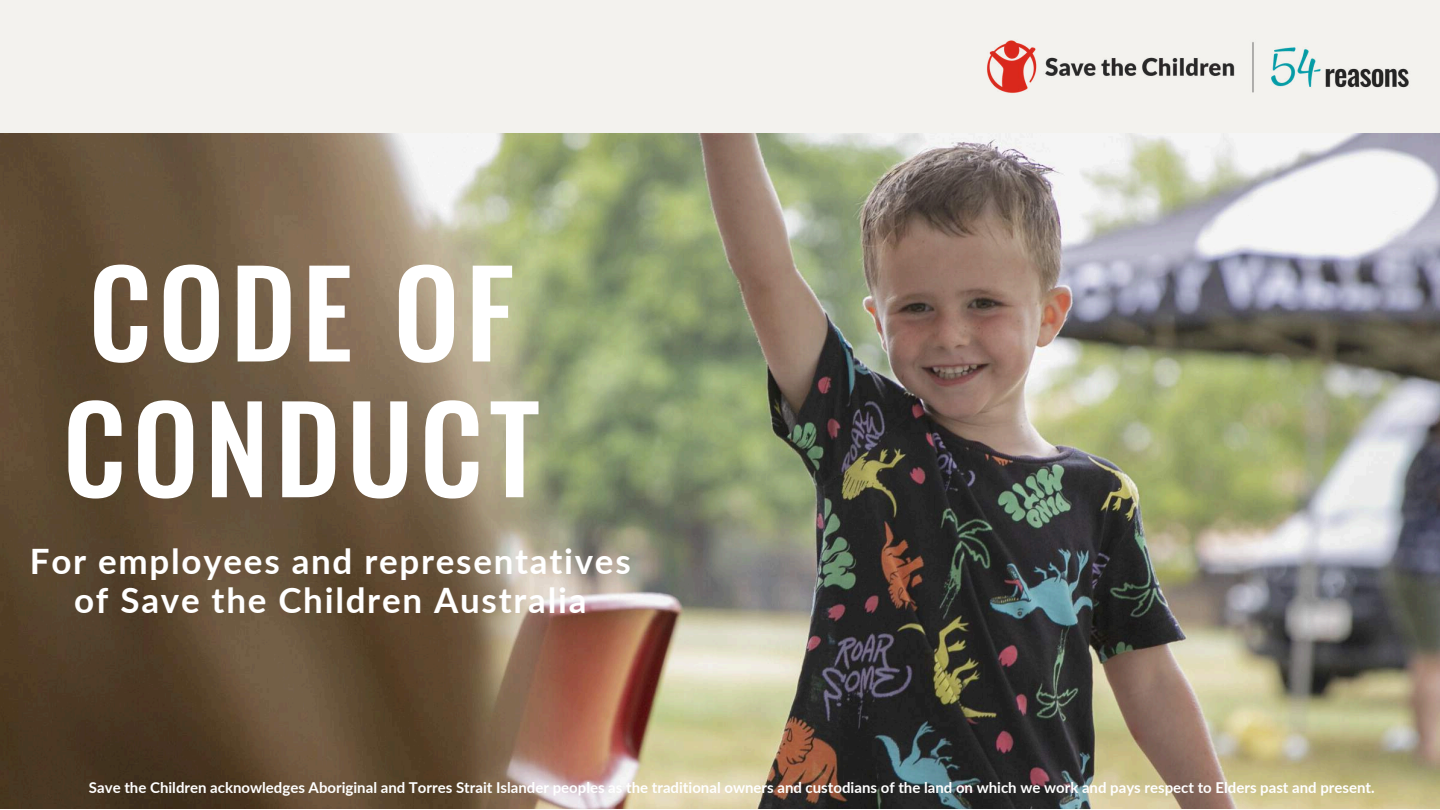
<style>
.page{position:relative;width:1440px;height:810px;background:#fff}
.page>*{position:absolute;margin:0;border:0;box-sizing:border-box;transform-origin:0 0}
.t1{font:500 118.3px/135.8px "Oswald";letter-spacing:.05em;color:#fff}
.t2{font:700 35px/39.8px "Lato";letter-spacing:.05em;color:#fff;text-align:center}
.t3{font:700 15px "Lato";color:#fff}
</style>
<div class="page">
<div style="left:0;top:0;width:1440px;height:134px;background:#f3f2ee"></div>
<img style="left:987px;top:40px;width:422px;height:53px">
<img style="left:0;top:134px;width:1440px;height:675px">
<h1 class="t1" style="left:63px;top:240px;width:479px">CODE OF<br>CONDUCT</h1>
<h2 class="t2" style="left:30px;top:540px;width:602px">For employees and representatives of Save the Children Australia</h2>
<p class="t3" style="left:89px;top:778px;width:1287px">Save the Children acknowledges Aboriginal and Torres Strait Islander peoples as the traditional owners and custodians of the land on which we work and pays respect to Elders past and present.</p>
</div>
